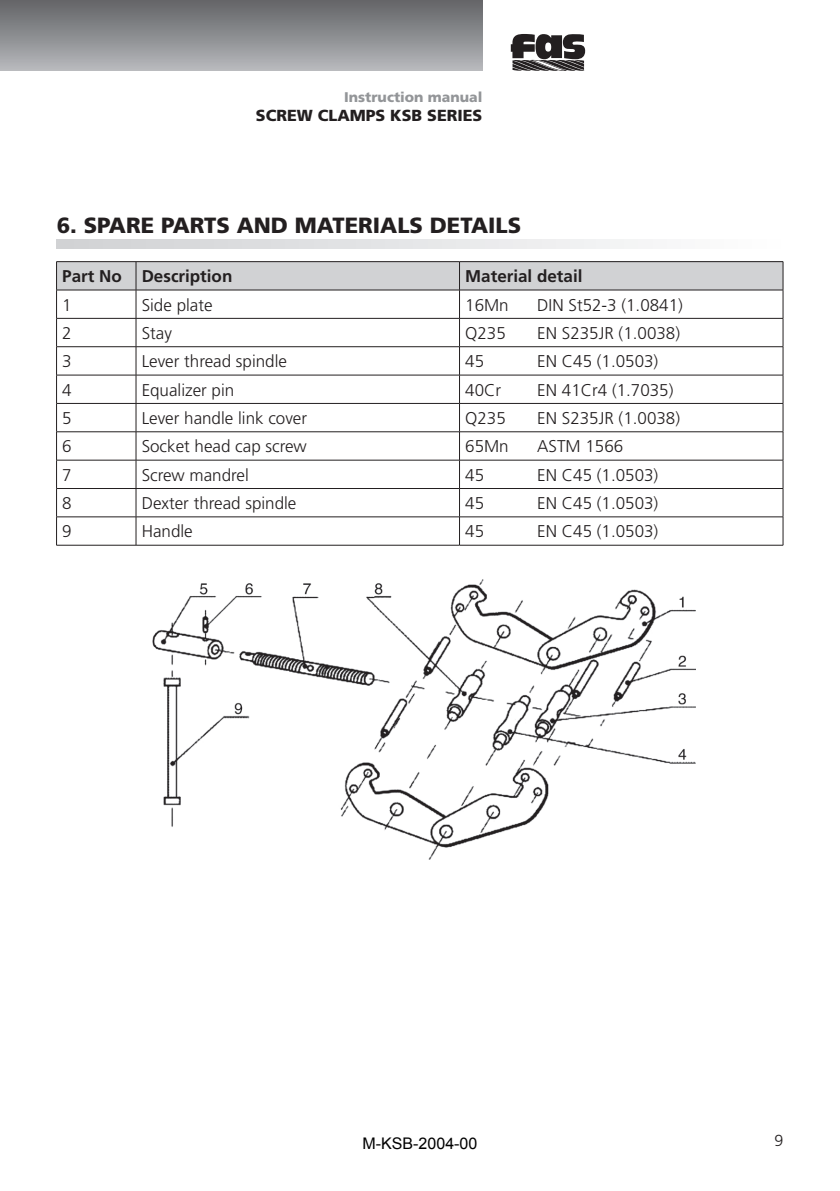
<style>
.page{position:relative;width:840px;height:1191px;background:#fff}
.page>*{position:absolute;margin:0;border:0;box-sizing:border-box;transform-origin:0 0}
.t1{font:900 22px "Frutiger";color:#231f20}
.t2{font:300 17px "Frutiger";color:#231f20}
.t3{font:700 17px "Frutiger";color:#231f20}
.t4{font:900 16px "Frutiger";color:#231f20}
.t5{font:16px "Arial";color:#000}
.t6{font:300 16px "Frutiger";color:#231f20}
.t7{font:900 14px "Frutiger";color:#939598}
</style>
<div class="page">
<svg style="left:510px;top:34px;width:75px;height:37px"></svg>
<div style="left:0;top:0;width:482px;height:71px;background:linear-gradient(to bottom,#626366,#b8b9bd)"></div>
<svg style="left:57px;top:240px;width:581px;height:8px"></svg>
<div style="left:459px;top:262px;width:323px;height:28px;background:#d1d2d4"></div>
<hr style="left:56px;top:261px;width:80px;height:1px;background:#231f20">
<hr style="left:136px;top:261px;width:323px;height:1px;background:#231f20">
<hr style="left:459px;top:261px;width:323px;height:1px;background:#231f20">
<hr style="left:459px;top:290px;width:323px;height:1px;background:#231f20">
<hr style="left:459px;top:318px;width:323px;height:1px;background:#231f20">
<hr style="left:459px;top:346px;width:323px;height:1px;background:#231f20">
<hr style="left:459px;top:375px;width:323px;height:1px;background:#231f20">
<hr style="left:459px;top:403px;width:323px;height:1px;background:#231f20">
<hr style="left:459px;top:431px;width:323px;height:1px;background:#231f20">
<hr style="left:459px;top:460px;width:323px;height:1px;background:#231f20">
<hr style="left:459px;top:488px;width:323px;height:1px;background:#231f20">
<hr style="left:459px;top:516px;width:323px;height:1px;background:#231f20">
<svg style="left:56px;top:262px;width:404px;height:283px"></svg>
<svg style="left:782px;top:262px;width:1px;height:283px"></svg>
<hr style="left:56px;top:545px;width:80px;height:1px;background:#231f20">
<hr style="left:136px;top:545px;width:323px;height:1px;background:#231f20">
<hr style="left:459px;top:545px;width:323px;height:1px;background:#231f20">
<img style="left:152px;top:579px;width:543px;height:280px">
<p class="t7" style="left:344px;top:88px;width:140px">Instruction manual</p>
<p class="t4" style="left:256px;top:106px;width:228px">SCREW CLAMPS KSB SERIES</p>
<p class="t1" style="left:57px;top:212px;width:465px">6. SPARE PARTS AND MATERIALS DETAILS</p>
<p class="t3" style="left:62px;top:266px;width:172px">Part No Description</p>
<p class="t3" style="left:465px;top:266px;width:119px">Material detail</p>
<p class="t2" style="left:62px;top:295px;width:11px">1</p>
<p class="t2" style="left:142px;top:295px;width:72px">Side plate</p>
<p class="t2" style="left:465px;top:295px;width:45px">16Mn</p>
<p class="t2" style="left:537px;top:295px;width:147px">DIN St52-3 (1.0841)</p>
<p class="t2" style="left:62px;top:323px;width:11px">2</p>
<p class="t2" style="left:142px;top:323px;width:32px">Stay</p>
<p class="t2" style="left:465px;top:323px;width:42px">Q235</p>
<p class="t2" style="left:537px;top:323px;width:144px">EN S235JR (1.0038)</p>
<p class="t2" style="left:62px;top:352px;width:11px">3</p>
<p class="t2" style="left:142px;top:352px;width:147px">Lever thread spindle</p>
<p class="t2" style="left:465px;top:352px;width:20px">45</p>
<p class="t2" style="left:537px;top:352px;width:122px">EN C45 (1.0503)</p>
<p class="t2" style="left:62px;top:380px;width:11px">4</p>
<p class="t2" style="left:142px;top:380px;width:94px">Equalizer pin</p>
<p class="t2" style="left:465px;top:380px;width:37px">40Cr</p>
<p class="t2" style="left:537px;top:380px;width:138px">EN 41Cr4 (1.7035)</p>
<p class="t2" style="left:62px;top:408px;width:11px">5</p>
<p class="t2" style="left:142px;top:408px;width:167px">Lever handle link cover</p>
<p class="t2" style="left:465px;top:408px;width:42px">Q235</p>
<p class="t2" style="left:537px;top:408px;width:144px">EN S235JR (1.0038)</p>
<p class="t2" style="left:62px;top:437px;width:11px">6</p>
<p class="t2" style="left:142px;top:437px;width:166px">Socket head cap screw</p>
<p class="t2" style="left:465px;top:437px;width:45px">65Mn</p>
<p class="t2" style="left:537px;top:437px;width:87px">ASTM 1566</p>
<p class="t2" style="left:62px;top:465px;width:11px">7</p>
<p class="t2" style="left:142px;top:465px;width:109px">Screw mandrel</p>
<p class="t2" style="left:465px;top:465px;width:20px">45</p>
<p class="t2" style="left:537px;top:465px;width:122px">EN C45 (1.0503)</p>
<p class="t2" style="left:62px;top:493px;width:11px">8</p>
<p class="t2" style="left:142px;top:493px;width:156px">Dexter thread spindle</p>
<p class="t2" style="left:465px;top:493px;width:20px">45</p>
<p class="t2" style="left:537px;top:493px;width:122px">EN C45 (1.0503)</p>
<p class="t2" style="left:62px;top:522px;width:11px">9</p>
<p class="t2" style="left:142px;top:522px;width:53px">Handle</p>
<p class="t2" style="left:465px;top:522px;width:20px">45</p>
<p class="t2" style="left:537px;top:522px;width:122px">EN C45 (1.0503)</p>
<p class="t5" style="left:362px;top:1132px;width:116px">M-KSB-2004-00</p>
<p class="t6" style="left:773px;top:1131px;width:10px">9</p>
</div>
